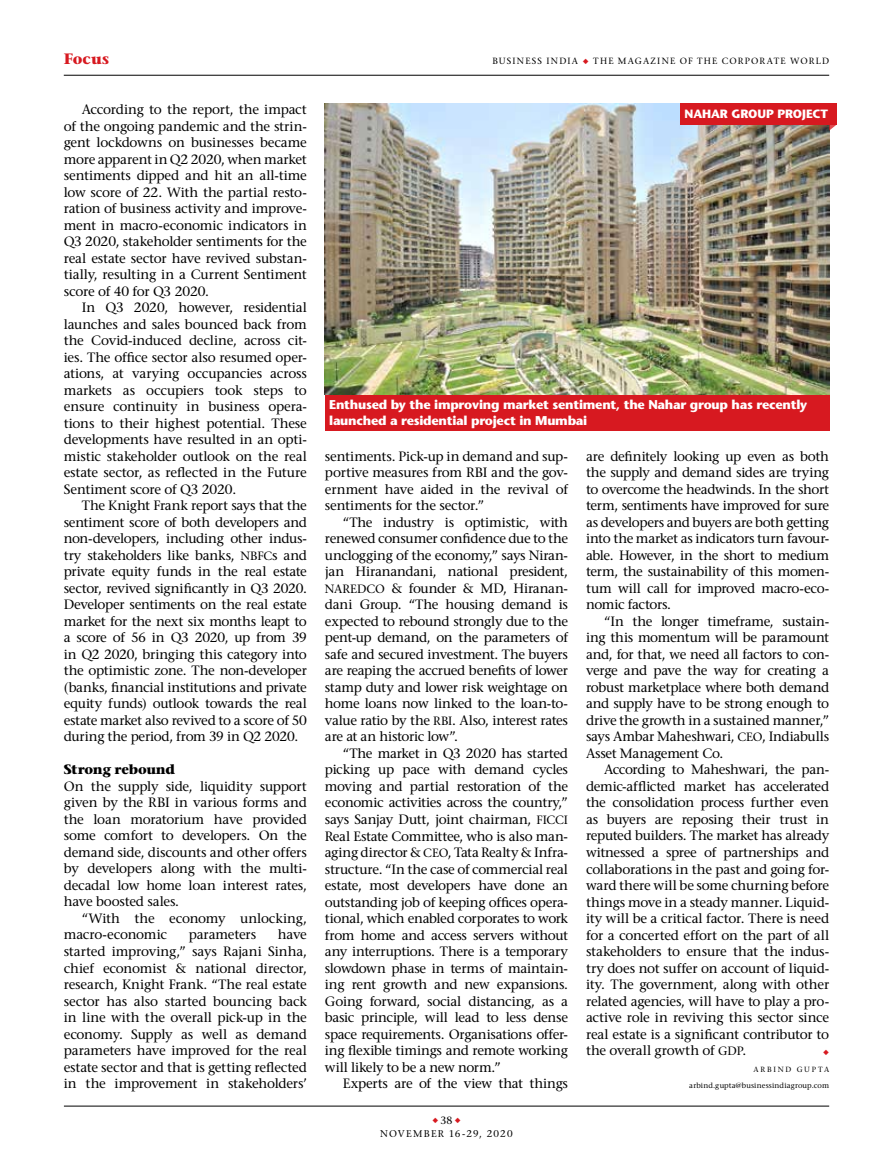
<style>
.page{position:relative;width:893px;height:1170px;background:#fff}
.page>*{position:absolute;margin:0;border:0;box-sizing:border-box;transform-origin:0 0}
.t1{font:700 15px "Stone Serif Std";letter-spacing:.01em;color:#d71920}
.t2{font:500 13.5px/16.5px "Stone Serif Std";letter-spacing:-.015em;color:#000;text-align:justify}
.t3{font:700 13.5px "Stone Serif Std";letter-spacing:-.025em;color:#000}
.t4{font:700 12.75px/16.5px "Stone Sans Std";letter-spacing:-.02em;color:#fff}
.t5{font:700 12px "Stone Sans Std";letter-spacing:-.01em;color:#fff}
.t6{font:500 10.5px "Stone Serif Std";color:#000}
.t7{font:500 9.75px "Stone Serif Std";letter-spacing:.125em;color:#000}
.t8{font:500 9px "Stone Serif Std";letter-spacing:.135em;color:#000}
.t9{font:500 7.5px "Stone Serif Std";letter-spacing:.03em;color:#000}
.s1{color:#d71920}
.s2{font-size:12px}
</style>
<div class="page">
<hr style="left:64px;top:75px;width:765px;height:1px;background:#000">
<hr style="left:64px;top:1105px;width:765px;height:1px;background:#000">
<img style="left:325px;top:103px;width:504px;height:291px">
<div style="left:680px;top:103px;width:157px;height:22px;background:#d71920"></div>
<svg style="left:829px;top:125px;width:7px;height:6px"></svg>
<div style="left:325px;top:395px;width:504px;height:35px;background:#d71920"></div>
<p class="t1" style="left:64px;top:49px;width:47px">Focus</p>
<p class="t8" style="left:492px;top:55px;width:338px">Business India <span class="s1">◆</span> the magazine of the corporate world</p>
<p class="t2" style="left:64px;top:101px;width:245px;text-indent:18px">According to the report, the impact of the ongoing pandemic and the strin&shy;gent lockdowns on businesses became more apparent in Q2 2020, when market sentiments dipped and hit an all-time low score of 22. With the partial resto&shy;ration of business activity and improve&shy;ment in macro-economic indicators in Q3 2020, stakeholder sentiments for the real estate sector have revived substan&shy;tially, resulting in a Current Sentiment score of 40 for Q3 2020.</p>
<p class="t2" style="left:64px;top:299px;width:245px;text-indent:18px">In Q3 2020, however, residential launches and sales bounced back from the Covid-induced decline, across cit&shy;ies. The office sector also resumed oper&shy;ations, at varying occupancies across markets as occupiers took steps to ensure continuity in business opera&shy;tions to their highest potential. These developments have resulted in an opti&shy;mistic stakeholder outlook on the real estate sector, as reflected in the Future Sentiment score of Q3 2020.</p>
<p class="t2" style="left:64px;top:497px;width:245px;text-indent:18px">The Knight Frank report says that the sentiment score of both developers and non-developers, including other indus&shy;try stakeholders like banks, <span class="s2">NBFC</span>s and private equity funds in the real estate sector, revived significantly in Q3 2020.<br>Developer sentiments on the real estate market for the next six months leapt to a score of 56 in Q3 2020, up from 39 in Q2 2020, bringing this category into the optimistic zone. The non-developer (banks, financial institutions and private equity funds) outlook towards the real estate market also revived to a score of 50 during the period, from 39 in Q2 2020.</p>
<p class="t3" style="left:64px;top:761px;width:113px">Strong rebound</p>
<p class="t2" style="left:64px;top:778px;width:245px">On the supply side, liquidity support given by the RBI in various forms and the loan moratorium have provided some comfort to developers. On the demand side, discounts and other offers by developers along with the multi&shy;decadal low home loan interest rates, have boosted sales.</p>
<p class="t2" style="left:64px;top:910px;width:245px;text-indent:18px">“With the economy unlocking, macro-economic</p>
<p class="t2" style="left:64px;top:926px;width:245px;text-indent:214px">have started improving,” says Rajani Sinha, chief economist &amp; national director, research, Knight Frank. “The real estate sector has also started bouncing back in line with the overall pick-up in the economy. Supply as well as demand parameters have improved for the real estate sector and that is getting reflected in the improvement in stakeholders’</p>
<p class="t2" style="left:189px;top:926px;width:69px">parameters</p>
<p class="t5" style="left:684px;top:107px;width:145px">Nahar group project</p>
<p class="t4" style="left:329px;top:396px;width:480px">Enthused by the improving market sentiment, the Nahar group has recently launched a residential project in Mumbai</p>
<p class="t2" style="left:325px;top:447px;width:245px">sentiments. Pick-up in demand and sup&shy;portive measures from RBI and the gov&shy;ernment have aided in the revival of sentiments for the sector.”</p>
<p class="t2" style="left:325px;top:513px;width:245px;text-indent:18px">“The industry is optimistic, with renewed consumer confidence due to the unclogging of the economy,” says Niran&shy;jan Hiranandani, national president, <span class="s2">NAREDCO</span> &amp; founder &amp; MD, Hiranan&shy;dani Group. “The housing demand is expected to rebound strongly due to the pent-up demand, on the parameters of safe and secured investment. The buyers are reaping the accrued benefits of lower stamp duty and lower risk weightage on home loans now linked to the loan-to&shy;value ratio by the <span class="s2">RBI</span>. Also, interest rates are at an historic low”.</p>
<p class="t2" style="left:325px;top:745px;width:245px;text-indent:18px">“The market in Q3 2020 has started picking up pace with demand cycles moving and partial restoration of the economic activities across the country,” says Sanjay Dutt, joint chairman, <span class="s2">FICCI </span>Real Estate Committee, who is also man&shy;aging director &amp; <span class="s2">CEO</span>, Tata Realty &amp; Infra&shy;structure. “In the case of commercial real estate, most developers have done an outstanding job of keeping offices opera&shy;tional, which enabled corporates to work from home and access servers without any interruptions. There is a temporary slowdown phase in terms of maintain&shy;ing rent growth and new expansions.<br>Going forward, social distancing, as a basic principle, will lead to less dense space requirements. Organisations offer&shy;ing flexible timings and remote working will likely to be a new norm.”</p>
<p class="t2" style="left:343px;top:1075px;width:227px">Experts are of the view that things</p>
<p class="t6" style="left:432px;top:1113px;width:30px"><span class="s1">◆</span>38<span class="s1">◆</span></p>
<p class="t7" style="left:380px;top:1127px;width:134px">november 16-29, 2020</p>
<p class="t2" style="left:586px;top:448px;width:245px">are definitely looking up even as both the supply and demand sides are trying to overcome the headwinds. In the short term, sentiments have improved for sure as developers and buyers are both getting into the market as indicators turn favour&shy;able. However, in the short to medium term, the sustainability of this momen&shy;tum will call for improved macro-eco&shy;nomic factors.</p>
<p class="t2" style="left:586px;top:613px;width:245px;text-indent:18px">“In the longer timeframe, sustain&shy;ing this momentum will be paramount and, for that, we need all factors to con&shy;verge and pave the way for creating a robust marketplace where both demand and supply have to be strong enough to drive the growth in a sustained manner,” says Ambar Maheshwari, <span class="s2">CEO</span>, Indiabulls Asset Management Co.</p>
<p class="t2" style="left:586px;top:761px;width:245px;text-indent:18px">According to Maheshwari, the pan&shy;demic-afflicted market has accelerated the consolidation process further even as buyers are reposing their trust in reputed builders. The market has already witnessed a spree of partnerships and collaborations in the past and going for&shy;ward there will be some churning before things move in a steady manner. Liquid&shy;ity will be a critical factor. There is need for a concerted effort on the part of all stakeholders to ensure that the indus&shy;try does not suffer on account of liquid&shy;ity. The government, along with other related agencies, will have to play a pro&shy;active role in reviving this sector since real estate is a significant contributor to the overall growth of <span class="s2">GDP</span>.</p>
<p class="t9" style="left:753px;top:1064px;width:58px">Arbind Gupta</p>
<p class="t9" style="left:689px;top:1080px;width:141px">arbind.gupta@businessindiagroup.com</p>
</div>
